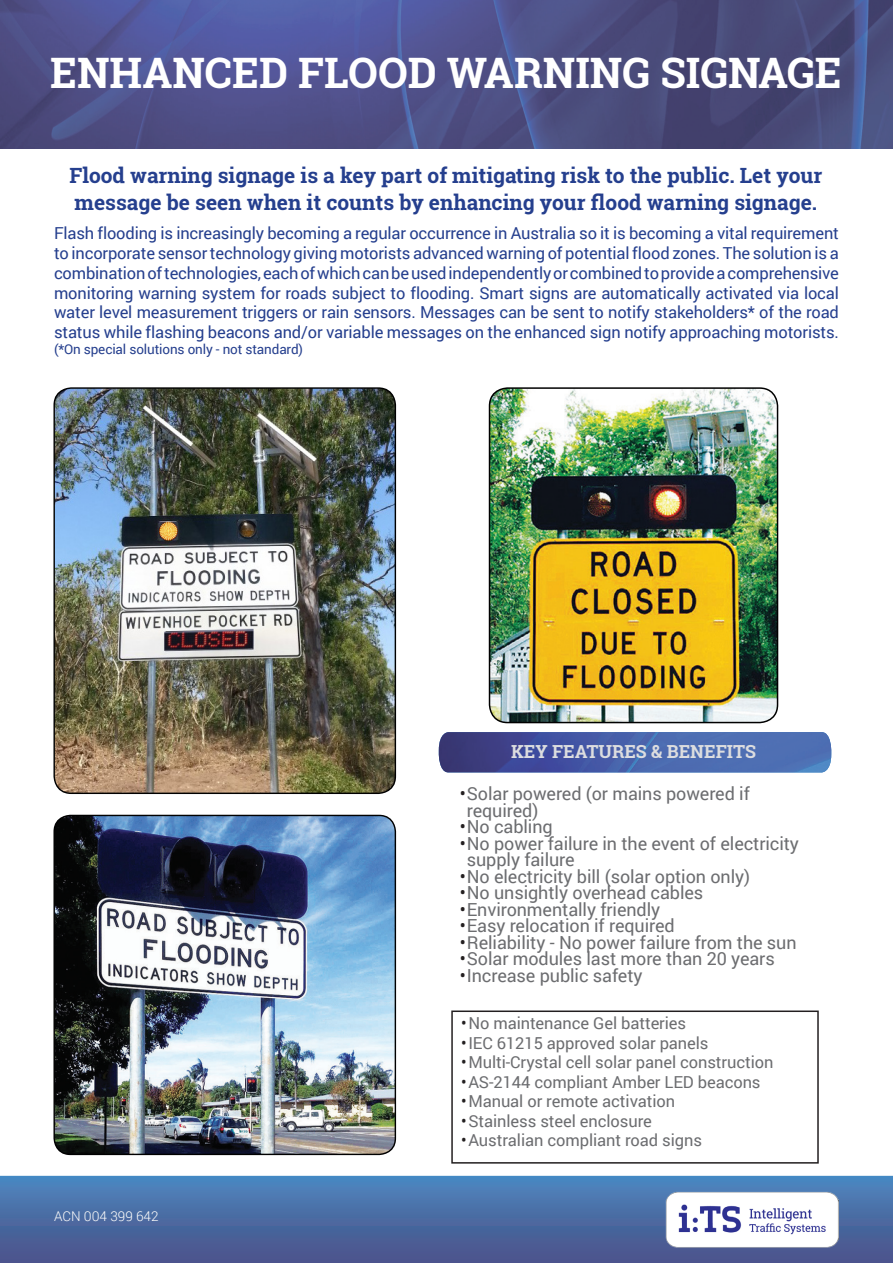
<style>
.page{position:relative;width:893px;height:1263px;background:#fff}
.page>*{position:absolute;margin:0;border:0;box-sizing:border-box;transform-origin:0 0}
.TITLE_AND_SUBTITLES{font:700 42px "Roboto Slab";color:#fff}
.TITLE_AND_SUBTITLES-2{font:700 21px/27px "Roboto Slab";color:#253f8e}
.t1{font:18px/16.5px "Roboto";letter-spacing:-.005em;color:#6c6d70}
.TITLE_AND_SUBTITLES-3{font:700 18px "Roboto Slab";color:#dcdddf}
.t2{font:16.5px/19.8px "Roboto";letter-spacing:-.01em;color:#253f8e;text-align:justify}
.t3{font:16.5px "Roboto";letter-spacing:-.005em;color:#6c6d70}
.t4{font:13.5px "Roboto";letter-spacing:-.01em;color:#253f8e}
.t5{font:300 13.5px "Roboto";color:#fffefc}
.s1{font-family:"Roboto Slab";color:#231f20}
</style>
<div class="page">
<img style="left:439px;top:732px;width:392px;height:40px">
<img style="left:0;top:0;width:893px;height:149px">
<svg style="left:0;top:1176px;width:893px;height:87px;background:#4a6ba3"></svg>
<img style="left:666px;top:1191px;width:173px;height:56px">
<div style="left:451px;top:1010px;width:368px;height:153px;border:2px solid #231f20"></div>
<img style="left:55px;top:388px;width:340px;height:405px">
<div style="left:53px;top:387px;width:343px;height:407px;border:1px solid #000;border-radius:17px"></div>
<img style="left:489px;top:388px;width:288px;height:334px">
<div style="left:489px;top:387px;width:289px;height:336px;border:2px solid #000;border-radius:18px"></div>
<img style="left:55px;top:815px;width:340px;height:339px">
<div style="left:53px;top:815px;width:343px;height:340px;border:1px solid #000;border-radius:16px"></div>
<p class="TITLE_AND_SUBTITLES" style="left:50px;top:44px;width:793px">ENHANCED FLOOD WARNING SIGNAGE</p>
<p class="TITLE_AND_SUBTITLES-2" style="left:70px;top:161px;width:754px">Flood warning signage is a key part of mitigating risk to the public. Let your message be seen when it counts by enhancing your flood warning signage.</p>
<p class="t2" style="left:54px;top:223px;width:786px">Flash flooding is increasingly becoming a regular occurrence in Australia so it is becoming a vital requirement to incorporate sensor technology giving motorists advanced warning of potential flood zones. The solution is a combination of technologies, each of which can be used independently or combined to provide a comprehensive monitoring warning system for roads subject to flooding. Smart signs are automatically activated via local water level measurement triggers or rain sensors. Messages can be sent to notify stakeholders* of the road status while flashing beacons and/or variable messages on the enhanced sign notify approaching motorists.</p>
<p class="t4" style="left:54px;top:340px;width:251px">(*On special solutions only - not standard)</p>
<p class="TITLE_AND_SUBTITLES-3" style="left:511px;top:739px;width:246px">KEY FEATURES &amp; BENEFITS</p>
<p class="t1" style="left:467px;top:785px;width:285px;text-indent:-7px"><span class="s1">•</span> Solar powered (or mains powered if required)</p>
<p class="t1" style="left:460px;top:818px;width:94px"><span class="s1">•</span> No cabling</p>
<p class="t1" style="left:467px;top:834px;width:334px;text-indent:-7px"><span class="s1">•</span> No power failure in the event of electricity supply failure</p>
<p class="t1" style="left:460px;top:867px;width:292px"><span class="s1">•</span> No electricity bill (solar option only)</p>
<p class="t1" style="left:460px;top:884px;width:245px"><span class="s1">•</span> No unsightly overhead cables</p>
<p class="t1" style="left:460px;top:900px;width:202px"><span class="s1">•</span> Environmentally friendly</p>
<p class="t1" style="left:460px;top:917px;width:216px"><span class="s1">•</span> Easy relocation if required</p>
<p class="t1" style="left:460px;top:933px;width:338px"><span class="s1">•</span> Reliability - No power failure from the sun</p>
<p class="t1" style="left:460px;top:950px;width:316px"><span class="s1">•</span> Solar modules last more than 20 years</p>
<p class="t1" style="left:460px;top:966px;width:184px"><span class="s1">•</span> Increase public safety</p>
<p class="t5" style="left:54px;top:1207px;width:106px">ACN 004 399 642</p>
<p class="t3" style="left:461px;top:1012px;width:226px"><span class="s1">•</span> No maintenance Gel batteries</p>
<p class="t3" style="left:461px;top:1031px;width:249px"><span class="s1">•</span> IEC 61215 approved solar panels</p>
<p class="t3" style="left:461px;top:1051px;width:314px"><span class="s1">•</span> Multi-Crystal cell solar panel construction</p>
<p class="t3" style="left:461px;top:1070px;width:301px"><span class="s1">•</span> AS-2144 compliant Amber LED beacons</p>
<p class="t3" style="left:461px;top:1090px;width:215px"><span class="s1">•</span> Manual or remote activation</p>
<p class="t3" style="left:461px;top:1109px;width:192px"><span class="s1">•</span> Stainless steel enclosure</p>
<p class="t3" style="left:461px;top:1129px;width:242px"><span class="s1">•</span> Australian compliant road signs</p>
</div>
